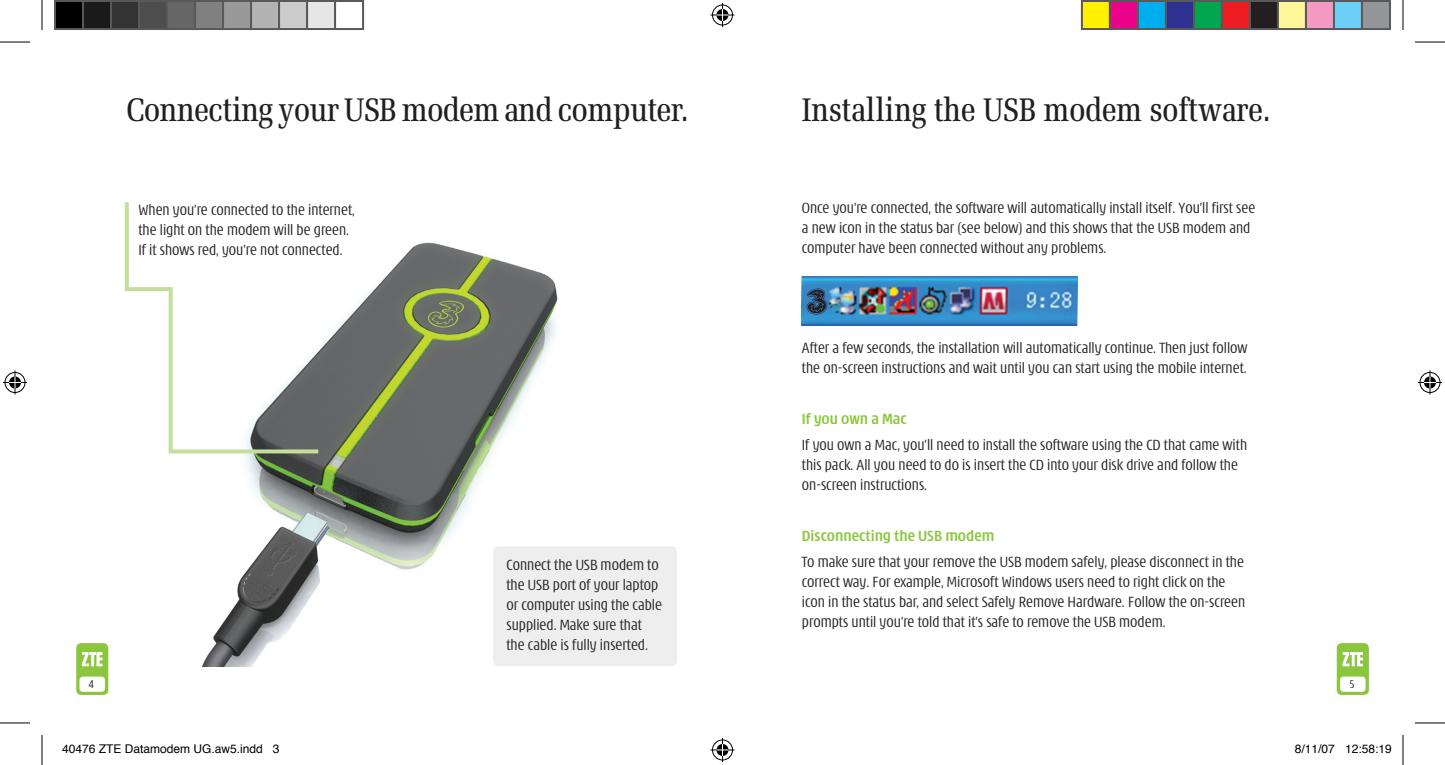
<style>
.page{position:relative;width:1445px;height:765px;background:#fff}
.page>*{position:absolute;margin:0;border:0;box-sizing:border-box;transform-origin:0 0}
.t1{font:36px "Verona";letter-spacing:-.005em;color:#231f20}
.t2{font:300 condensed 16px/20px "Modena";color:#231f20}
.t3{font:700 condensed 16px "Modena";color:#8bc63e}
.t4{font:300 condensed 12.2px "Modena";color:#231f20}
.t5{font:12px "Helvetica";color:#000}
</style>
<div class="page">
<img style="left:202px;top:242px;width:356px;height:424px">
<div style="left:493px;top:546px;width:184px;height:120px;background:#eeeeef;border-radius:6px"></div>
<svg style="left:124px;top:202px;width:198px;height:253px"></svg>
<div style="left:76px;top:643px;width:32px;height:51px;background:#8bc63e;border-radius:5px"></div>
<div style="left:79px;top:676px;width:26px;height:15px;background:#fff;border-radius:3px"></div>
<div style="left:1336px;top:643px;width:33px;height:51px;background:#8bc63e;border-radius:5px"></div>
<div style="left:1340px;top:676px;width:25px;height:15px;background:#fff;border-radius:3px"></div>
<svg style="left:82px;top:652px;width:21px;height:14px"></svg>
<svg style="left:1342px;top:652px;width:21px;height:14px"></svg>
<img style="left:802px;top:276px;width:275px;height:49px">
<hr style="left:0;top:42px;width:30px;height:1px;background:#000">
<hr style="left:1415px;top:42px;width:30px;height:1px;background:#000">
<hr style="left:0;top:722px;width:30px;height:1px;background:#000">
<hr style="left:1415px;top:722px;width:30px;height:1px;background:#000">
<hr style="left:42px;top:0;width:1px;height:30px;background:#000">
<hr style="left:42px;top:734px;width:1px;height:30px;background:#000">
<hr style="left:1402px;top:0;width:1px;height:30px;background:#000">
<hr style="left:1402px;top:734px;width:1px;height:30px;background:#000">
<svg style="left:710px;top:3px;width:24px;height:24px"></svg>
<svg style="left:710px;top:738px;width:24px;height:23px"></svg>
<svg style="left:3px;top:370px;width:24px;height:24px"></svg>
<svg style="left:1418px;top:370px;width:24px;height:24px"></svg>
<div style="left:55px;top:1px;width:28px;height:28px;background:#000"></div>
<div style="left:54px;top:0;width:30px;height:30px;border:2px solid #595959"></div>
<div style="left:83px;top:1px;width:28px;height:28px;background:#1a1a1a"></div>
<div style="left:82px;top:0;width:30px;height:30px;border:2px solid #595959"></div>
<div style="left:111px;top:1px;width:28px;height:28px;background:#333"></div>
<div style="left:110px;top:0;width:30px;height:30px;border:2px solid #595959"></div>
<div style="left:139px;top:1px;width:28px;height:28px;background:#4d4d4d"></div>
<div style="left:138px;top:0;width:30px;height:30px;border:2px solid #595959"></div>
<div style="left:167px;top:1px;width:28px;height:28px;background:#666"></div>
<div style="left:166px;top:0;width:30px;height:30px;border:2px solid #595959"></div>
<div style="left:195px;top:1px;width:28px;height:28px;background:#808080"></div>
<div style="left:194px;top:0;width:30px;height:30px;border:2px solid #595959"></div>
<div style="left:223px;top:1px;width:28px;height:28px;background:#999"></div>
<div style="left:222px;top:0;width:30px;height:30px;border:2px solid #595959"></div>
<div style="left:251px;top:1px;width:28px;height:28px;background:#b3b3b3"></div>
<div style="left:250px;top:0;width:30px;height:30px;border:2px solid #595959"></div>
<div style="left:279px;top:1px;width:28px;height:28px;background:#ccc"></div>
<div style="left:278px;top:0;width:30px;height:30px;border:2px solid #595959"></div>
<div style="left:307px;top:1px;width:28px;height:28px;background:#e6e6e6"></div>
<div style="left:306px;top:0;width:30px;height:30px;border:2px solid #595959"></div>
<div style="left:334px;top:0;width:30px;height:30px;border:2px solid #595959"></div>
<div style="left:1082px;top:1px;width:28px;height:28px;background:#fff101"></div>
<div style="left:1081px;top:0;width:30px;height:30px;border:2px solid #595959"></div>
<div style="left:1110px;top:1px;width:28px;height:28px;background:#ed028c"></div>
<div style="left:1109px;top:0;width:30px;height:30px;border:2px solid #595959"></div>
<div style="left:1138px;top:1px;width:28px;height:28px;background:#00aeef"></div>
<div style="left:1137px;top:0;width:30px;height:30px;border:2px solid #595959"></div>
<div style="left:1166px;top:1px;width:28px;height:28px;background:#2e3092"></div>
<div style="left:1165px;top:0;width:30px;height:30px;border:2px solid #595959"></div>
<div style="left:1194px;top:1px;width:28px;height:28px;background:#00a54f"></div>
<div style="left:1193px;top:0;width:30px;height:30px;border:2px solid #595959"></div>
<div style="left:1222px;top:1px;width:28px;height:28px;background:#ee1d23"></div>
<div style="left:1221px;top:0;width:30px;height:30px;border:2px solid #595959"></div>
<div style="left:1250px;top:1px;width:28px;height:28px;background:#231f20"></div>
<div style="left:1249px;top:0;width:30px;height:30px;border:2px solid #595959"></div>
<div style="left:1278px;top:1px;width:28px;height:28px;background:#fff79a"></div>
<div style="left:1277px;top:0;width:30px;height:30px;border:2px solid #595959"></div>
<div style="left:1306px;top:1px;width:28px;height:28px;background:#f499c2"></div>
<div style="left:1305px;top:0;width:30px;height:30px;border:2px solid #595959"></div>
<div style="left:1334px;top:1px;width:28px;height:28px;background:#6bcff6"></div>
<div style="left:1333px;top:0;width:30px;height:30px;border:2px solid #595959"></div>
<div style="left:1362px;top:1px;width:28px;height:28px;background:#939598"></div>
<div style="left:1361px;top:0;width:30px;height:30px;border:2px solid #595959"></div>
<h1 class="t1" style="left:127px;top:93px;width:563px">Connecting your USB modem and computer.</h1>
<h1 class="t1" style="left:802px;top:93px;width:470px">Installing the USB modem software.</h1>
<p class="t2" style="left:138px;top:200px;width:218px">When you’re connected to the internet, the light on the modem will be green.<br>If it shows red, you’re not connected.</p>
<p class="t2" style="left:506px;top:555px;width:157px">Connect the USB modem to the USB port of your laptop or computer using the cable supplied. Make sure that the cable is fully inserted.</p>
<p class="t2" style="left:802px;top:198px;width:455px">Once you’re connected, the software will automatically install itself. You’ll first see a new icon in the status bar (see below) and this shows that the USB modem and computer have been connected without any problems.</p>
<p class="t2" style="left:802px;top:338px;width:447px">After a few seconds, the installation will automatically continue. Then just follow the on-screen instructions and wait until you can start using the mobile internet.</p>
<p class="t3" style="left:802px;top:411px;width:106px">If you own a Mac</p>
<p class="t2" style="left:802px;top:435px;width:447px">If you own a Mac, you’ll need to install the software using the CD that came with this pack. All you need to do is insert the CD into your disk drive and follow the on-screen instructions.</p>
<p class="t3" style="left:802px;top:528px;width:194px">Disconnecting the USB modem</p>
<p class="t2" style="left:802px;top:552px;width:445px">To make sure that your remove the USB modem safely, please disconnect in the correct way. For example, Microsoft Windows users need to right click on the icon in the status bar, and select Safely Remove Hardware. Follow the on-screen prompts until you’re told that it’s safe to remove the USB modem.</p>
<p class="t4" style="left:88px;top:677px;width:7px">4</p>
<p class="t4" style="left:1349px;top:677px;width:7px">5</p>
<p class="t5" style="left:62px;top:738px;width:219px">40476 ZTE Datamodem UG.aw5.indd 3</p>
<p class="t5" style="left:1295px;top:738px;width:98px">8/11/07 12:58:19</p>
</div>
